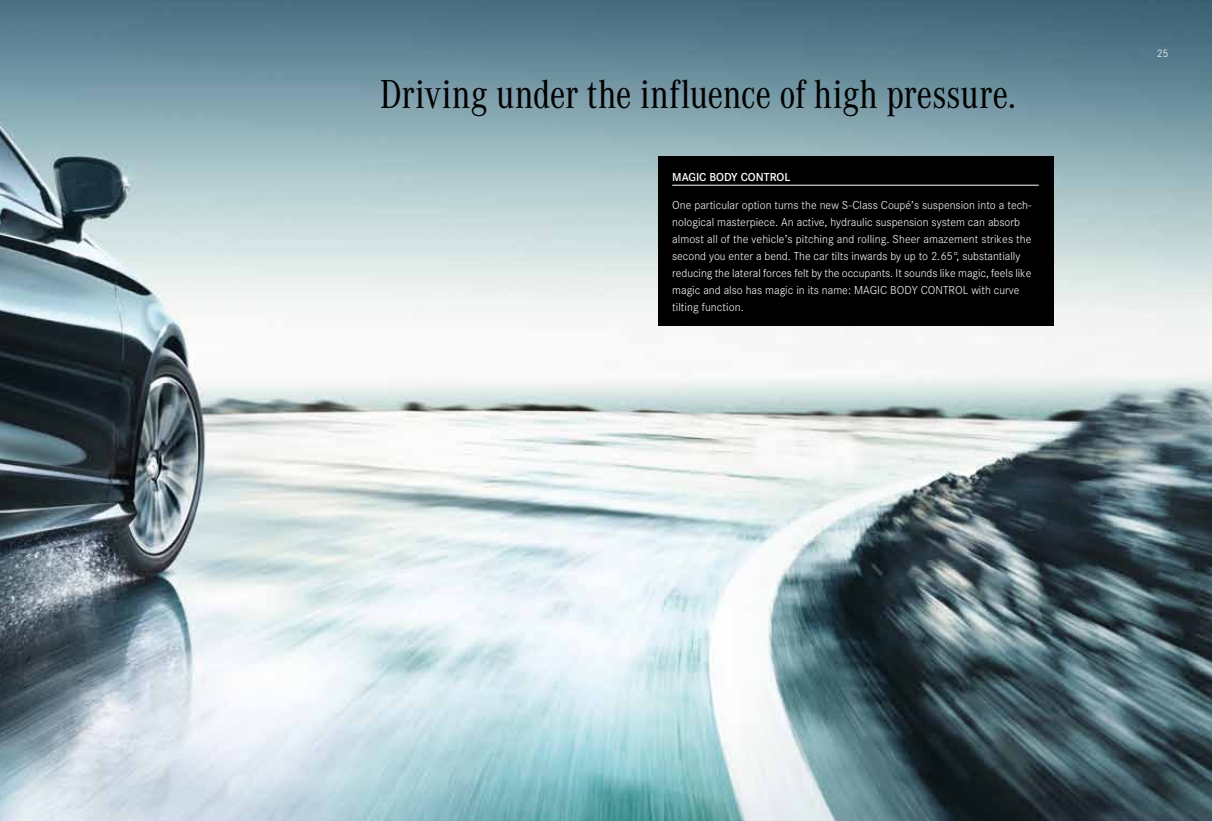
<style>
.page{position:relative;width:1212px;height:821px;background:#fff}
.page>*{position:absolute;margin:0;border:0;box-sizing:border-box;transform-origin:0 0}
.t1{font:42px "Corporate A Cond Pro";letter-spacing:-.005em;color:#000}
.t2{font:300 12px/17px "Corporate S Pro";color:#fff}
.t3{font:600 12px "Corporate S Pro";color:#fff}
.t4{font:300 11.25px "Corporate S Pro";color:#fff}
</style>
<div class="page">
<img style="left:0;top:0;width:1212px;height:821px">
<div style="left:658px;top:156px;width:395px;height:170px;background:#000"></div>
<hr style="left:672px;top:185px;width:367px;height:1px;background:#fff">
<h1 class="t1" style="left:380px;top:65px;width:637px">Driving under the influence of high pressure.</h1>
<p class="t3" style="left:672px;top:168px;width:120px">MAGIC BODY CONTROL</p>
<p class="t2" style="left:672px;top:196px;width:361px">One particular option turns the new S-Class Coupé’s suspension into a tech&shy;nological masterpiece. An active, hydraulic suspension system can absorb almost all of the vehicle’s pitching and rolling. Sheer amazement strikes the second you enter a bend. The car tilts inwards by up to 2.65°, substantially reducing the lateral forces felt by the occupants. It sounds like magic, feels like magic and also has magic in its name: MAGIC BODY CONTROL with curve tilting function.</p>
<p class="t4" style="left:1157px;top:45px;width:13px">25</p>
</div>
